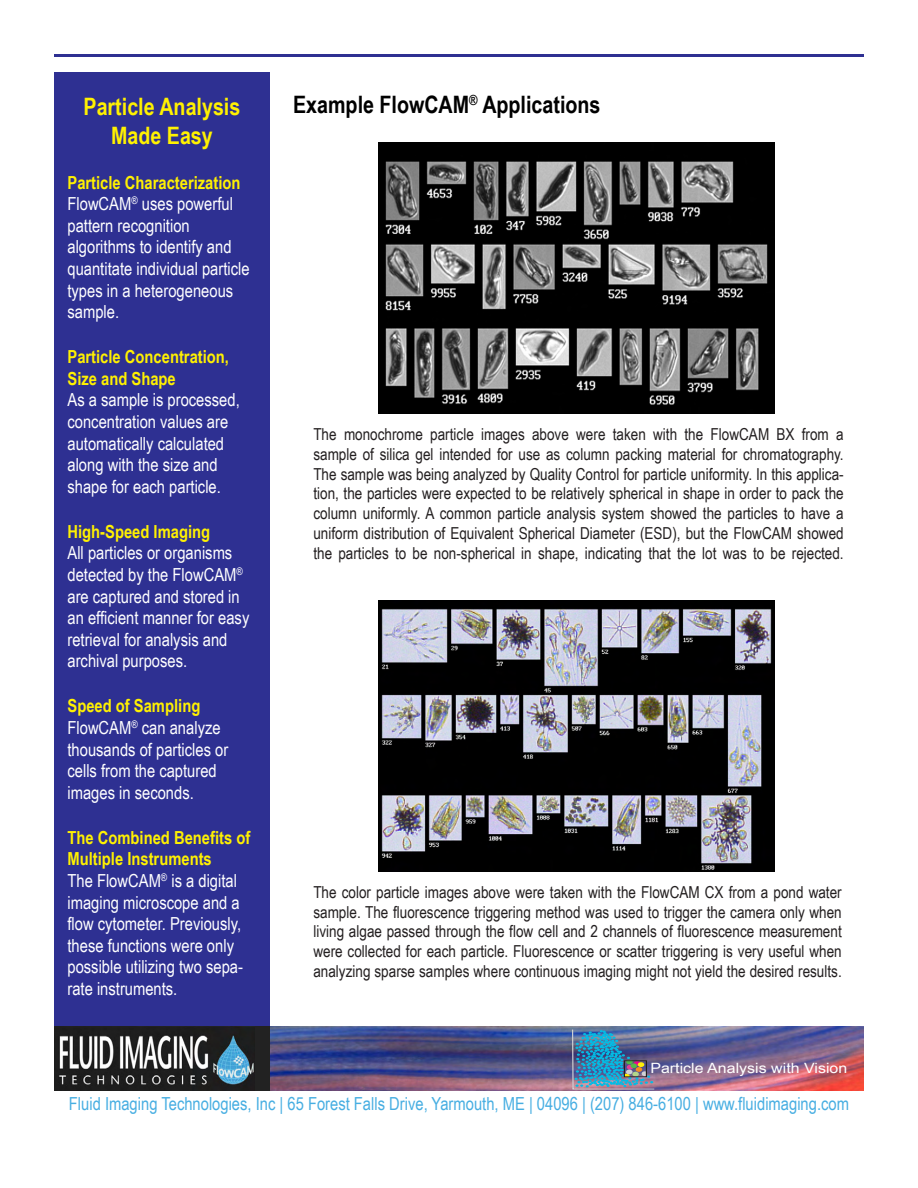
<style>
.page{position:relative;width:918px;height:1188px;background:#fff}
.page>*{position:absolute;margin:0;border:0;box-sizing:border-box;transform-origin:0 0}
.t1{font:700 24px "Arial Narrow";color:#000}
.t2{font:700 24px "Arial Narrow";color:#fff101}
.t3{font:18px/21.6px "Arial Narrow";color:#fff}
.t4{font:700 18px/21.6px "Arial Narrow";color:#fff101}
.t5{font:18px "Arial Narrow";color:#47aee2}
.t6{font:16.5px/19.8px "Arial Narrow";color:#231f20;text-align:justify}
.t7{font:14.1px "Arial Narrow";color:#fff;scale:1.38 1}
</style>
<div class="page">
<img style="left:378px;top:143px;width:396px;height:271px">
<img style="left:378px;top:600px;width:396px;height:272px">
<div style="left:54px;top:72px;width:216px;height:967px;background:#2e3092"></div>
<hr style="left:54px;top:54px;width:810px;height:3px;background:#2e3092">
<img style="left:54px;top:1026px;width:810px;height:65px">
<img style="left:572px;top:1029px;width:83px;height:61px">
<div style="left:624px;top:1060px;width:23px;height:17px;border:1px solid #231f20"></div>
<div style="left:255px;top:1026px;width:15px;height:64px;background:#222"></div>
<p class="t2" style="left:84px;top:92px;width:158px">Particle Analysis</p>
<p class="t2" style="left:111px;top:121px;width:103px">Made Easy</p>
<p class="t4" style="left:68px;top:171px;width:175px">Particle Characterization</p>
<p class="t3" style="left:68px;top:193px;width:167px">FlowCAM<sup>®</sup> uses powerful pattern recognition</p>
<p class="t3" style="left:68px;top:236px;width:184px">algorithms to identify and quantitate individual particle types in a heterogeneous sample.</p>
<p class="t4" style="left:68px;top:346px;width:163px">Particle Concentration,<br>Size and Shape</p>
<p class="t3" style="left:68px;top:389px;width:174px">As a sample is processed, concentration values are</p>
<p class="t3" style="left:68px;top:432px;width:158px">automatically calculated along with the size and shape for each particle.</p>
<p class="t4" style="left:68px;top:521px;width:144px">High-Speed Imaging</p>
<p class="t3" style="left:68px;top:542px;width:183px">All particles or organisms detected by the FlowCAM<sup>® </sup>are captured and stored in an efficient manner for easy retrieval for analysis and archival purposes.</p>
<p class="t4" style="left:68px;top:695px;width:134px">Speed of Sampling</p>
<p class="t3" style="left:68px;top:717px;width:162px">FlowCAM<sup>®</sup> can analyze thousands of particles or cells from the captured</p>
<p class="t3" style="left:68px;top:782px;width:128px">images in seconds.</p>
<p class="t4" style="left:68px;top:827px;width:184px">The Combined Benefits of</p>
<p class="t4" style="left:68px;top:848px;width:146px">Multiple Instruments</p>
<p class="t3" style="left:68px;top:870px;width:177px">The FlowCAM<sup>®</sup> is a digital imaging microscope and a flow cytometer. Previously, these functions were only possible utilizing two sepa&shy;rate instruments.</p>
<p class="t1" style="left:293px;top:91px;width:309px">Example FlowCAM<sup>®</sup> Applications</p>
<p class="t6" style="left:313px;top:424px;width:532px">The monochrome particle images above were taken with the FlowCAM BX from a</p>
<p class="t6" style="left:313px;top:444px;width:532px">sample of silica gel intended for use as column packing material for chromatography.<br>The sample was being analyzed by Quality Control for particle uniformity. In this applica&shy;tion, the particles were expected to be relatively spherical in shape in order to pack the column uniformly. A common particle analysis system showed the particles to have a uniform distribution of Equivalent Spherical Diameter (ESD), but the FlowCAM showed the particles to be non-spherical in shape, indicating that the lot was to be rejected.</p>
<p class="t6" style="left:313px;top:882px;width:530px">The color particle images above were taken with the FlowCAM CX from a pond water sample. The fluorescence triggering method was used to trigger the camera only when living algae passed through the flow cell and 2 channels of fluorescence measurement were collected for each particle. Fluorescence or scatter triggering is very useful when analyzing sparse samples where continuous imaging might not yield the desired results.</p>
<p class="t7" style="left:650px;top:1060px;width:144px">Particle Analysis with Vision</p>
<p class="t5" style="left:69px;top:1094px;width:782px">Fluid Imaging Technologies, Inc | 65 Forest Falls Drive, Yarmouth, ME | 04096 | (207) 846-6100 | www.fluidimaging.com</p>
</div>
